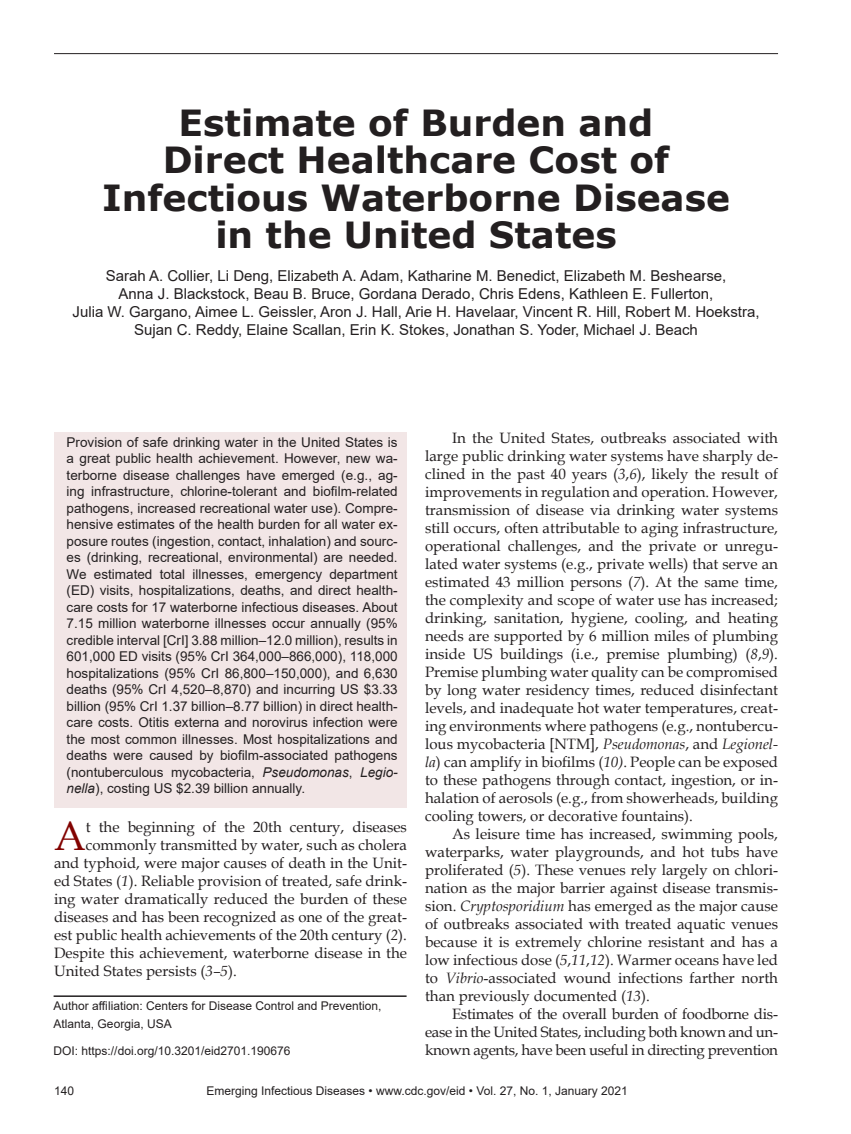
<style>
.page{position:relative;width:851px;height:1134px;background:#fff}
.page>*{position:absolute;margin:0;border:0;box-sizing:border-box;transform-origin:0 0}
.Drop_Cap{font:40.8px "Book Antiqua";color:#820301}
.Article_Title{font:700 36px/37.5px "Verdana";color:#231f20;text-align:center}
.Body_Text{font:15px/18px "Book Antiqua";color:#231f20;text-align:justify}
.Drop_Cap-2{font:15px "Book Antiqua";color:#231f20}
.Authors{font:15px/18px "Arial";color:#231f20;text-align:center}
.Abstract{font:13.5px/16.5px "Arial";color:#231f20;text-align:justify}
.Affiliations{font:12px/18px "Arial";color:#231f20}
.DOI{font:12px "Arial";color:#231f20}
.s1{font-style:italic}
</style>
<div class="page">
<hr style="left:54px;top:53px;width:724px;height:1px;background:#231f20">
<div style="left:54px;top:432px;width:353px;height:375px;background:#f2e6e6"></div>
<hr style="left:54px;top:995px;width:352px;height:2px;background:#231f20">
<p class="Article_Title" style="left:102px;top:103px;width:629px">Estimate of Burden and<br>Direct Healthcare Cost of<br>Infectious Waterborne Disease in the United States</p>
<p class="Authors" style="left:72px;top:267px;width:688px">Sarah A. Collier, Li Deng, Elizabeth A. Adam, Katharine M. Benedict, Elizabeth M. Beshearse,<br>Anna J. Blackstock, Beau B. Bruce, Gordana Derado, Chris Edens, Kathleen E. Fullerton,<br>Julia W. Gargano, Aimee L. Geissler, Aron J. Hall, Arie H. Havelaar, Vincent R. Hill, Robert M. Hoekstra, Sujan C. Reddy, Elaine Scallan, Erin K. Stokes, Jonathan S. Yoder, Michael J. Beach</p>
<p class="Abstract" style="left:67px;top:434px;width:332px">Provision of safe drinking water in the United States is a great public health achievement. However, new wa&shy;terborne disease challenges have emerged (e.g., ag&shy;ing infrastructure, chlorine-tolerant and biofilm-related pathogens, increased recreational water use). Compre&shy;hensive estimates of the health burden for all water ex&shy;posure routes (ingestion, contact, inhalation) and sourc&shy;es (drinking, recreational, environmental) are needed.<br>We estimated total illnesses, emergency department (ED) visits, hospitalizations, deaths, and direct health&shy;care costs for 17 waterborne infectious diseases. About 7.15 million waterborne illnesses occur annually (95% credible interval [CrI] 3.88 million–12.0 million), results in 601,000 ED visits (95% CrI 364,000–866,000), 118,000 hospitalizations (95% CrI 86,800–150,000), and 6,630 deaths (95% CrI 4,520–8,870) and incurring US $3.33 billion (95% CrI 1.37 billion–8.77 billion) in direct health&shy;care costs. Otitis externa and norovirus infection were the most common illnesses. Most hospitalizations and deaths were caused by biofilm-associated pathogens (nontuberculous mycobacteria, <span class="s1">Pseudomonas</span>, <span class="s1">Legio&shy;nella</span>), costing US $2.39 billion annually.</p>
<p class="Drop_Cap" style="left:54px;top:807px;width:33px">A</p>
<p class="Drop_Cap-2" style="left:86px;top:816px;width:323px">t the beginning of the 20th century, diseases</p>
<p class="Drop_Cap-2" style="left:86px;top:834px;width:323px">commonly transmitted by water, such as cholera</p>
<p class="Drop_Cap-2" style="left:54px;top:852px;width:354px">and typhoid, were major causes of death in the Unit-</p>
<p class="Drop_Cap-2" style="left:54px;top:870px;width:354px">ed States (<span class="s1">1</span>). Reliable provision of treated, safe drink-</p>
<p class="Drop_Cap-2" style="left:54px;top:888px;width:354px">ing water dramatically reduced the burden of these</p>
<p class="Drop_Cap-2" style="left:54px;top:906px;width:354px">diseases and has been recognized as one of the great-</p>
<p class="Drop_Cap-2" style="left:54px;top:924px;width:354px">est public health achievements of the 20th century (<span class="s1">2</span>).</p>
<p class="Drop_Cap-2" style="left:54px;top:942px;width:354px">Despite this achievement, waterborne disease in the</p>
<p class="Drop_Cap-2" style="left:54px;top:960px;width:184px">United States persists (<span class="s1">3–5</span>).</p>
<p class="Affiliations" style="left:54px;top:997px;width:329px">Author affiliation: Centers for Disease Control and Prevention,<br>Atlanta, Georgia, USA</p>
<p class="DOI" style="left:54px;top:1043px;width:238px">DOI: https://doi.org/10.3201/eid2701.190676</p>
<p class="Body_Text" style="left:425px;top:428px;width:354px;text-indent:27px">In the United States, outbreaks associated with large public drinking water systems have sharply de&shy;clined in the past 40 years (<span class="s1">3</span>,<span class="s1">6</span>), likely the result of improvements in regulation and operation. However, transmission of disease via drinking water systems still occurs, often attributable to aging infrastructure, operational challenges, and the private or unregu&shy;lated water systems (e.g., private wells) that serve an estimated 43 million persons (<span class="s1">7</span>). At the same time, the complexity and scope of water use has increased; drinking, sanitation, hygiene, cooling, and heating needs are supported by 6 million miles of plumbing inside US buildings (i.e., premise plumbing) (<span class="s1">8</span>,<span class="s1">9</span>).<br>Premise plumbing water quality can be compromised by long water residency times, reduced disinfectant levels, and inadequate hot water temperatures, creat&shy;ing environments where pathogens (e.g., nontubercu&shy;lous mycobacteria [NTM], <span class="s1">Pseudomonas</span>, and <span class="s1">Legionel&shy;la</span>) can amplify in biofilms (<span class="s1">10)</span>. People can be exposed to these pathogens through contact, ingestion, or in&shy;halation of aerosols (e.g., from showerheads, building cooling towers, or decorative fountains).</p>
<p class="Body_Text" style="left:425px;top:824px;width:354px;text-indent:27px">As leisure time has increased, swimming pools, waterparks, water playgrounds, and hot tubs have proliferated (<span class="s1">5</span>). These venues rely largely on chlori&shy;nation as the major barrier against disease transmis&shy;sion. <span class="s1">Cryptosporidium</span> has emerged as the major cause of outbreaks associated with treated aquatic venues because it is extremely chlorine resistant and has a low infectious dose (<span class="s1">5</span>,<span class="s1">11</span>,<span class="s1">12</span>). Warmer oceans have led to <span class="s1">Vibrio</span>-associated wound infections farther north than previously documented (<span class="s1">13</span>).</p>
<p class="Body_Text" style="left:425px;top:1004px;width:354px;text-indent:27px">Estimates of the overall burden of foodborne dis&shy;ease in the United States, including both known and un&shy;known agents, have been useful in directing prevention</p>
<p class="Affiliations" style="left:54px;top:1082px;width:22px">140</p>
<p class="Affiliations" style="left:206px;top:1082px;width:423px">Emerging Infectious Diseases • www.cdc.gov/eid • Vol. 27, No. 1, January 2021</p>
</div>
